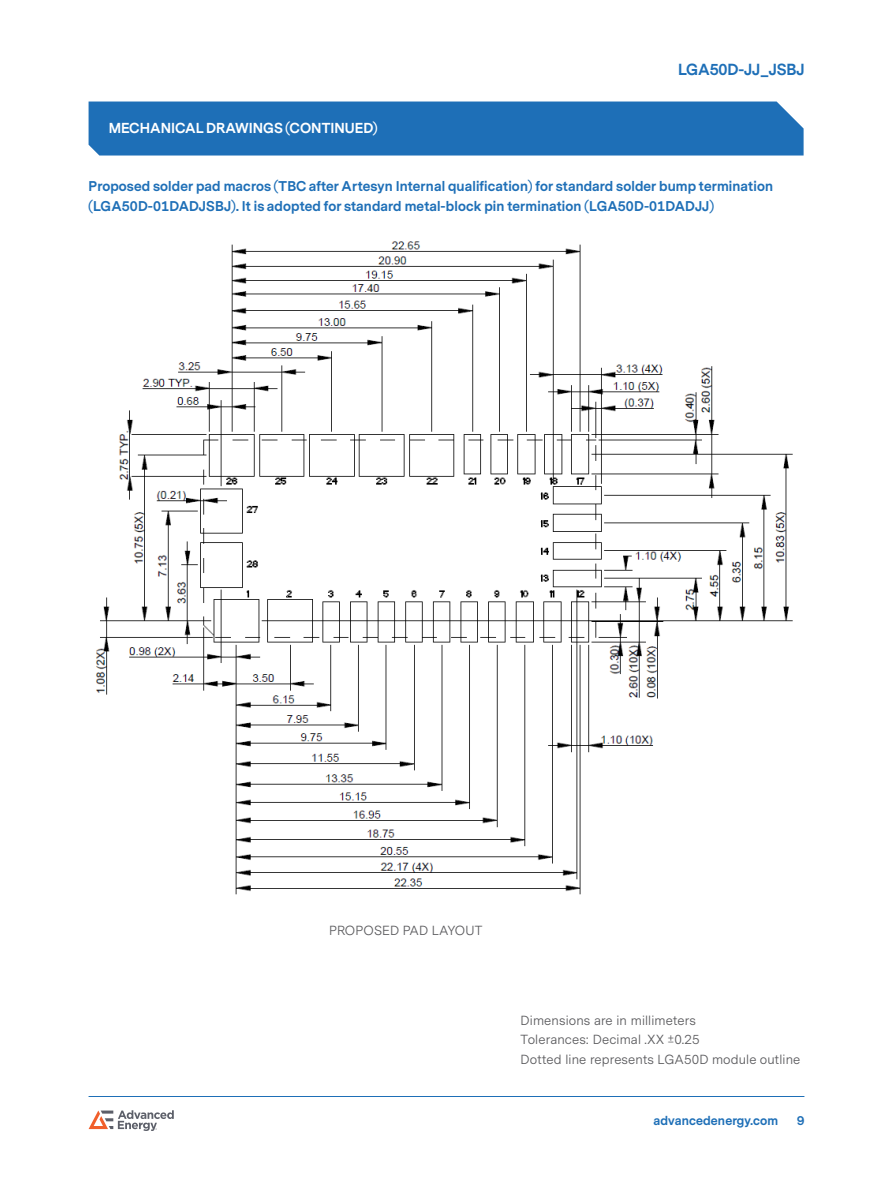
<style>
.page{position:relative;width:893px;height:1188px;background:#fff}
.page>*{position:absolute;margin:0;border:0;box-sizing:border-box;transform-origin:0 0}
.t1{font:700 15px "Messina Sans";letter-spacing:-.01em;color:#1e6fb7}
.t2{font:700 13.5px "Messina Sans";color:#fff}
.t3{font:700 13.2px/19.8px "Messina Sans";letter-spacing:.01em;color:#1e6fb7}
.t4{font:13.2px/19.8px "Messina Sans";letter-spacing:.01em;color:#5b5b5e}
.t5{font:700 12px "Messina Sans";letter-spacing:.01em;color:#1e6fb7}
</style>
<div class="page">
<hr style="left:89px;top:1096px;width:715px;height:1px;background:#1e6fb7">
<svg style="left:89px;top:1110px;width:85px;height:21px"></svg>
<div style="left:89px;top:102px;width:715px;height:54px;background:#1e6fb7"></div>
<img style="left:96px;top:241px;width:697px;height:654px">
<p class="t2" style="left:109px;top:121px;width:270px">MECHANICAL DRAWINGS (CONTINUED)</p>
<p class="t1" style="left:678px;top:63px;width:128px">LGA50D-JJ_JSBJ</p>
<p class="t3" style="left:89px;top:177px;width:686px">Proposed solder pad macros (TBC after Artesyn Internal qualification) for standard solder bump termination (LGA50D-01DADJSBJ). It is adopted for standard metal-block pin termination (LGA50D-01DADJJ)</p>
<p class="t4" style="left:329px;top:921px;width:155px">PROPOSED PAD LAYOUT</p>
<p class="t4" style="left:521px;top:1011px;width:281px">Dimensions are in millimeters<br>Tolerances: Decimal .XX ±0.25<br>Dotted line represents LGA50D module outline</p>
<p class="t5" style="left:653px;top:1115px;width:126px">advancedenergy.com</p>
<p class="t5" style="left:797px;top:1115px;width:9px">9</p>
</div>
